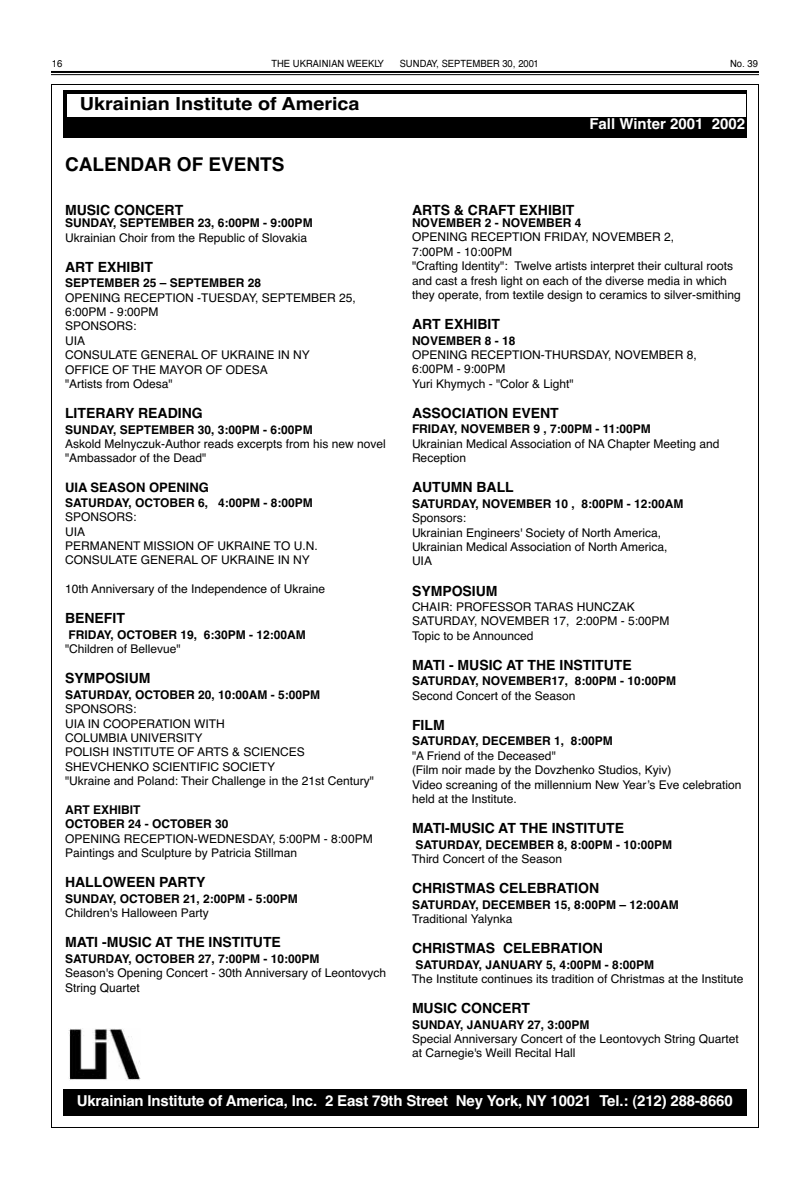
<style>
.page{position:relative;width:810px;height:1188px;background:#fff}
.page>*{position:absolute;margin:0;border:0;box-sizing:border-box;transform-origin:0 0}
.t1{font:700 19px "Helvetica";color:#000}
.t2{font:700 18px "Helvetica";color:#000;scale:1.1 1}
.t3{font:700 15px "Helvetica";letter-spacing:-.01em;color:#fff}
.t4{font:700 14px "Helvetica";color:#000}
.t5{font:700 13px "Helvetica";color:#000}
.t6{font:12px/14.4px "Helvetica";color:#000}
.t7{font:700 12px/14.4px "Helvetica";color:#000}
.t8{font:10px "Svoboda FAF";color:#000;scale:.95 1}
</style>
<div class="page">
<hr style="left:51px;top:71px;width:708px;height:2px;background:#000">
<hr style="left:51px;top:74px;width:708px;height:1px;background:#000">
<div style="left:63px;top:91px;width:683px;height:47px;background:#000"></div>
<div style="left:68px;top:95px;width:678px;height:22px;background:#fff"></div>
<div style="left:63px;top:1089px;width:683px;height:27px;background:#000"></div>
<img style="left:68px;top:1029px;width:73px;height:52px">
<p class="t8" style="left:52px;top:57px;width:12px">16</p>
<p class="t8" style="left:271px;top:57px;width:120px">THE UKRAINIAN WEEKLY</p>
<p class="t8" style="left:400px;top:57px;width:148px">SUNDAY, SEPTEMBER 30, 2001</p>
<p class="t8" style="left:730px;top:57px;width:31px">No. 39</p>
<h2 class="t2" style="left:80px;top:94px;width:256px">Ukrainian Institute of America</h2>
<h1 class="t1" style="left:65px;top:154px;width:221px">CALENDAR OF EVENTS</h1>
<p class="t4" style="left:65px;top:202px;width:120px">MUSIC CONCERT</p>
<p class="t7" style="left:65px;top:216px;width:249px">SUNDAY, SEPTEMBER 23, 6:00PM - 9:00PM</p>
<p class="t6" style="left:65px;top:230px;width:244px">Ukrainian Choir from the Republic of Slovakia</p>
<p class="t4" style="left:65px;top:259px;width:89px">ART EXHIBIT</p>
<p class="t7" style="left:65px;top:276px;width:198px">SEPTEMBER 25 – SEPTEMBER 28</p>
<p class="t6" style="left:65px;top:290px;width:292px">OPENING RECEPTION -TUESDAY, SEPTEMBER 25,<br>6:00PM - 9:00PM<br>SPONSORS:<br>UIA<br>CONSULATE GENERAL OF UKRAINE IN NY<br>OFFICE OF THE MAYOR OF ODESA<br>"Artists from Odesa"</p>
<p class="t4" style="left:65px;top:405px;width:139px">LITERARY READING</p>
<p class="t7" style="left:65px;top:422px;width:249px">SUNDAY, SEPTEMBER 30, 3:00PM - 6:00PM</p>
<p class="t6" style="left:65px;top:437px;width:322px">Askold Melnyczuk-Author reads excerpts from his new novel "Ambassador of the Dead"</p>
<p class="t5" style="left:65px;top:480px;width:145px">UIA SEASON OPENING</p>
<p class="t7" style="left:65px;top:495px;width:249px">SATURDAY, OCTOBER 6, 4:00PM - 8:00PM</p>
<p class="t6" style="left:65px;top:510px;width:254px">SPONSORS:<br>UIA<br>PERMANENT MISSION OF UKRAINE TO U.N.<br>CONSULATE GENERAL OF UKRAINE IN NY</p>
<p class="t6" style="left:65px;top:582px;width:262px">10th Anniversary of the Independence of Ukraine</p>
<p class="t4" style="left:65px;top:610px;width:61px">BENEFIT</p>
<p class="t7" style="left:68px;top:627px;width:239px">FRIDAY, OCTOBER 19, 6:30PM - 12:00AM</p>
<p class="t6" style="left:65px;top:642px;width:117px">"Children of Bellevue"</p>
<p class="t4" style="left:65px;top:670px;width:87px">SYMPOSIUM</p>
<p class="t7" style="left:65px;top:687px;width:257px">SATURDAY, OCTOBER 20, 10:00AM - 5:00PM</p>
<p class="t6" style="left:65px;top:702px;width:311px">SPONSORS:<br>UIA IN COOPERATION WITH<br>COLUMBIA UNIVERSITY<br>POLISH INSTITUTE OF ARTS &amp; SCIENCES<br>SHEVCHENKO SCIENTIFIC SOCIETY<br>"Ukraine and Poland: Their Challenge in the 21st Century"</p>
<p class="t7" style="left:65px;top:803px;width:165px">ART EXHIBIT<br>OCTOBER 24 - OCTOBER 30</p>
<p class="t6" style="left:65px;top:831px;width:309px">OPENING RECEPTION-WEDNESDAY, 5:00PM - 8:00PM<br>Paintings and Sculpture by Patricia Stillman</p>
<p class="t4" style="left:65px;top:874px;width:142px">HALLOWEEN PARTY</p>
<p class="t7" style="left:65px;top:891px;width:234px">SUNDAY, OCTOBER 21, 2:00PM - 5:00PM</p>
<p class="t6" style="left:65px;top:906px;width:145px">Children's Halloween Party</p>
<p class="t4" style="left:65px;top:934px;width:217px">MATI -MUSIC AT THE INSTITUTE</p>
<p class="t7" style="left:65px;top:951px;width:256px">SATURDAY, OCTOBER 27, 7:00PM - 10:00PM</p>
<p class="t6" style="left:65px;top:966px;width:323px">Season's Opening Concert - 30th Anniversary of Leontovych<br>String Quartet</p>
<p class="t3" style="left:589px;top:115px;width:157px">Fall Winter 2001 2002</p>
<p class="t4" style="left:412px;top:202px;width:164px">ARTS &amp; CRAFT EXHIBIT</p>
<p class="t7" style="left:412px;top:216px;width:171px">NOVEMBER 2 - NOVEMBER 4</p>
<p class="t6" style="left:412px;top:230px;width:330px">OPENING RECEPTION FRIDAY, NOVEMBER 2,<br>7:00PM - 10:00PM<br>"Crafting Identity": Twelve artists interpret their cultural roots and cast a fresh light on each of the diverse media in which they operate, from textile design to ceramics to silver-smithing</p>
<p class="t4" style="left:412px;top:316px;width:89px">ART EXHIBIT</p>
<p class="t7" style="left:412px;top:333px;width:105px">NOVEMBER 8 - 18</p>
<p class="t6" style="left:412px;top:348px;width:286px">OPENING RECEPTION-THURSDAY, NOVEMBER 8,<br>6:00PM - 9:00PM<br>Yuri Khymych - "Color &amp; Light"</p>
<p class="t4" style="left:412px;top:405px;width:148px">ASSOCIATION EVENT</p>
<p class="t7" style="left:412px;top:422px;width:240px">FRIDAY, NOVEMBER 9 , 7:00PM - 11:00PM</p>
<p class="t6" style="left:412px;top:436px;width:309px">Ukrainian Medical Association of NA Chapter Meeting and<br>Reception</p>
<p class="t4" style="left:412px;top:479px;width:103px">AUTUMN BALL</p>
<p class="t7" style="left:412px;top:496px;width:273px">SATURDAY, NOVEMBER 10 , 8:00PM - 12:00AM</p>
<p class="t6" style="left:412px;top:511px;width:257px">Sponsors:<br>Ukrainian Engineers' Society of North America,<br>Ukrainian Medical Association of North America,<br>UIA</p>
<p class="t4" style="left:412px;top:583px;width:87px">SYMPOSIUM</p>
<p class="t6" style="left:412px;top:600px;width:259px">CHAIR: PROFESSOR TARAS HUNCZAK<br>SATURDAY, NOVEMBER 17, 2:00PM - 5:00PM<br>Topic to be Announced</p>
<p class="t4" style="left:412px;top:657px;width:221px">MATI - MUSIC AT THE INSTITUTE</p>
<p class="t7" style="left:412px;top:674px;width:266px">SATURDAY, NOVEMBER17, 8:00PM - 10:00PM</p>
<p class="t6" style="left:412px;top:688px;width:165px">Second Concert of the Season</p>
<p class="t4" style="left:412px;top:717px;width:34px">FILM</p>
<p class="t7" style="left:412px;top:734px;width:202px">SATURDAY, DECEMBER 1, 8:00PM</p>
<p class="t6" style="left:412px;top:748px;width:331px">"A Friend of the Deceased"<br>(Film noir made by the Dovzhenko Studios, Kyiv)<br>Video screaning of the millennium New Year’s Eve celebration held at the Institute.</p>
<p class="t4" style="left:412px;top:820px;width:214px">MATI-MUSIC AT THE INSTITUTE</p>
<p class="t7" style="left:415px;top:837px;width:258px">SATURDAY, DECEMBER 8, 8:00PM - 10:00PM</p>
<p class="t6" style="left:412px;top:852px;width:152px">Third Concert of the Season</p>
<p class="t4" style="left:412px;top:880px;width:189px">CHRISTMAS CELEBRATION</p>
<p class="t7" style="left:412px;top:897px;width:268px">SATURDAY, DECEMBER 15, 8:00PM – 12:00AM</p>
<p class="t6" style="left:412px;top:912px;width:102px">Traditional Yalynka</p>
<p class="t4" style="left:412px;top:940px;width:193px">CHRISTMAS CELEBRATION</p>
<p class="t7" style="left:415px;top:957px;width:240px">SATURDAY, JANUARY 5, 4:00PM - 8:00PM</p>
<p class="t6" style="left:412px;top:972px;width:333px">The Institute continues its tradition of Christmas at the Institute</p>
<p class="t4" style="left:412px;top:1000px;width:120px">MUSIC CONCERT</p>
<p class="t7" style="left:412px;top:1017px;width:179px">SUNDAY, JANUARY 27, 3:00PM</p>
<p class="t6" style="left:412px;top:1032px;width:328px">Special Anniversary Concert of the Leontovych String Quartet at Carnegie's Weill Recital Hall</p>
<p class="t3" style="left:77px;top:1092px;width:657px">Ukrainian Institute of America, Inc. 2 East 79th Street Ney York, NY 10021 Tel.: (212) 288-8660</p>
</div>
